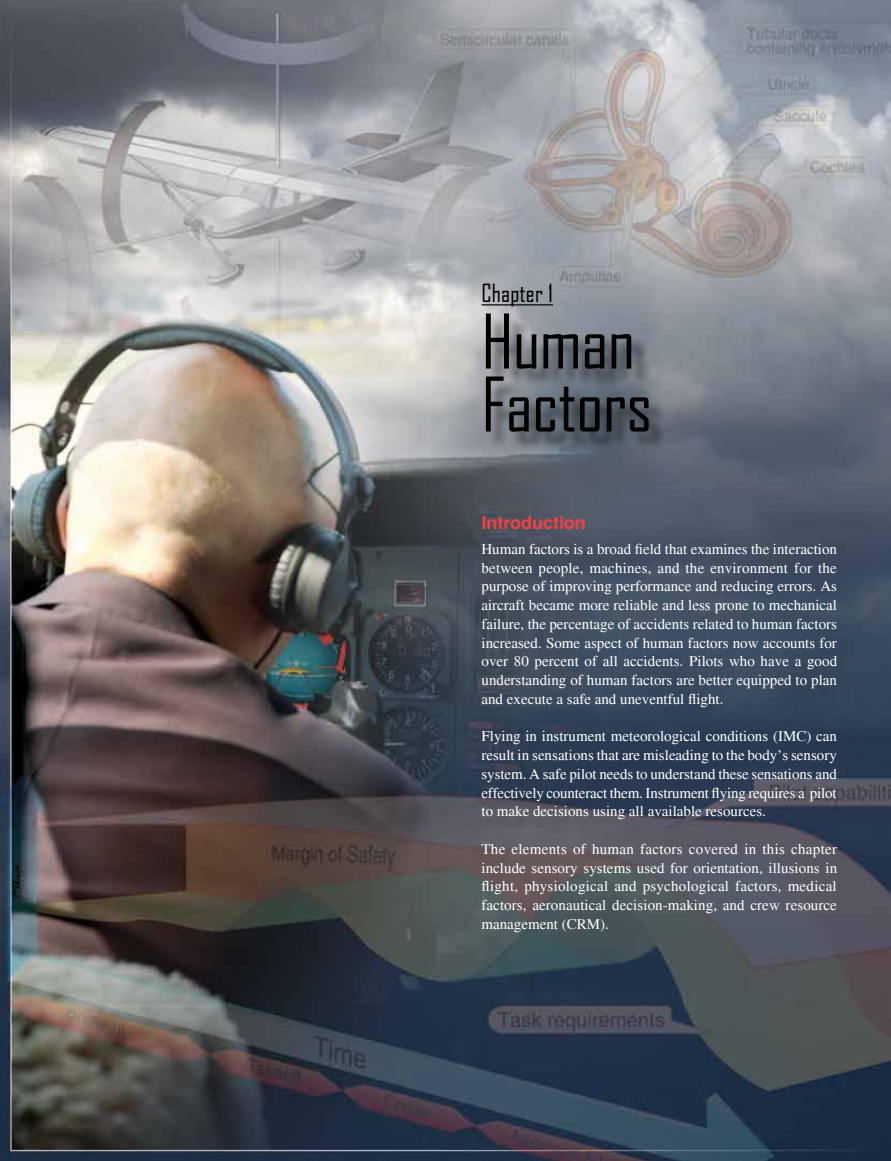
<style>
.page{position:relative;width:891px;height:1161px;background:#fff}
.page>*{position:absolute;margin:0;border:0;box-sizing:border-box;transform-origin:0 0}
.t1{font:72px/63px "Agency FB";letter-spacing:-.005em;color:#000}
.t2{font:24px "Agency FB";letter-spacing:.01em;color:#000}
.t3{font:700 18px "Helvetica";letter-spacing:-.005em;color:#ef4144}
.t4{font:15px/18.8px "Times";color:#fff;text-align:justify}
</style>
<div class="page">
<img style="left:0;top:0;width:891px;height:1161px">
<div style="left:488px;top:316px;width:179px;height:134px;background:#000;opacity:.5"></div>
<hr style="left:482px;top:304px;width:71px;height:1px;background:#000">
<h2 class="t2" style="left:482px;top:278px;width:73px">Chapter 1</h2>
<h1 class="t1" style="left:482px;top:309px;width:172px">Human<br>Factors</h1>
<p class="t3" style="left:482px;top:512px;width:106px">Introduction</p>
<p class="t4" style="left:482px;top:540px;width:357px">Human factors is a broad field that examines the interaction between people, machines, and the environment for the purpose of improving performance and reducing errors. As aircraft became more reliable and less prone to mechanical failure, the percentage of accidents related to human factors increased. Some aspect of human factors now accounts for over 80 percent of all accidents. Pilots who have a good understanding of human factors are better equipped to plan and execute a safe and uneventful flight.</p>
<p class="t4" style="left:482px;top:727px;width:357px">Flying in instrument meteorological conditions (IMC) can result in sensations that are misleading to the body’s sensory system. A safe pilot needs to understand these sensations and effectively counteract them. Instrument flying requires a pilot to make decisions using all available resources.</p>
<p class="t4" style="left:482px;top:840px;width:357px">The elements of human factors covered in this chapter include sensory systems used for orientation, illusions in flight, physiological and psychological factors, medical factors, aeronautical decision-making, and crew resource management (CRM).</p>
</div>
